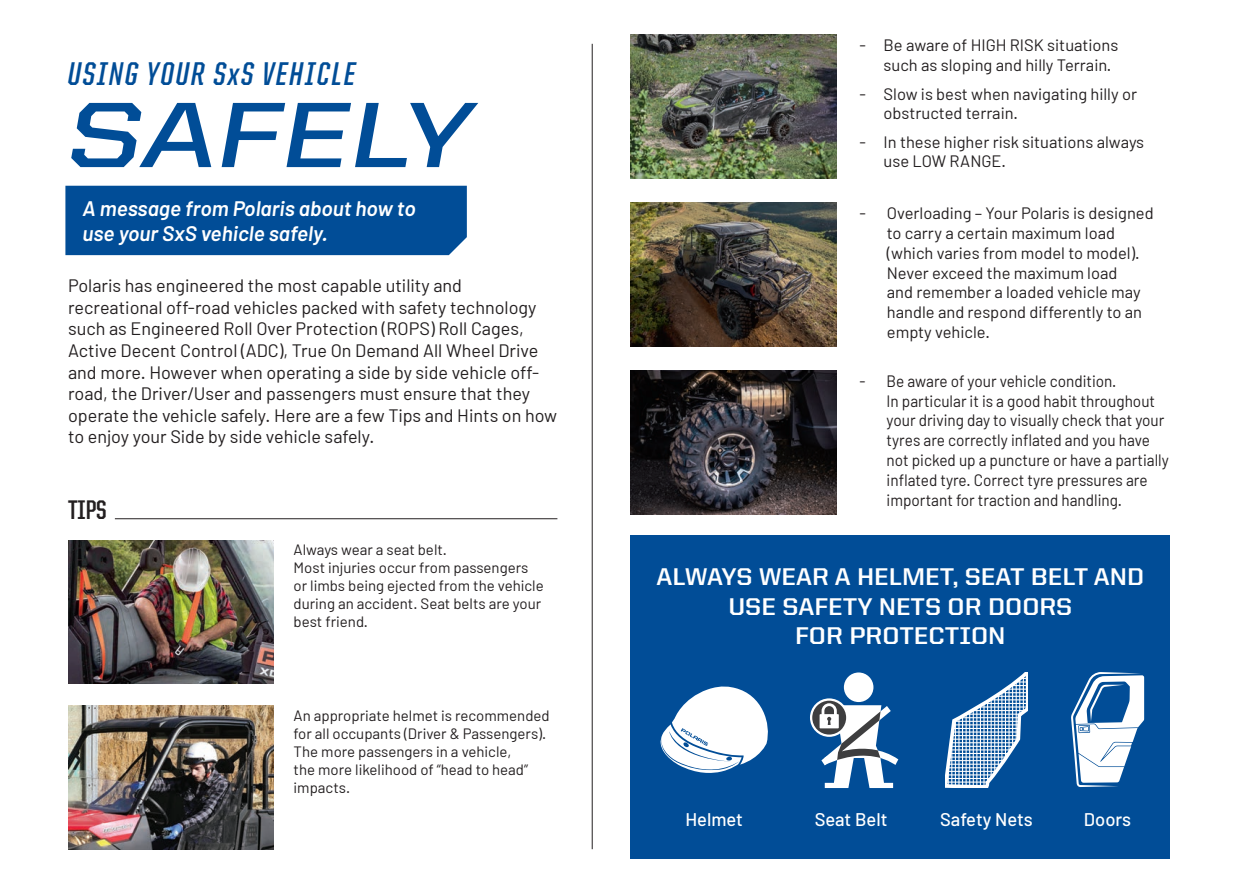
<style>
.page{position:relative;width:1234px;height:893px;background:#fff}
.page>*{position:absolute;margin:0;border:0;box-sizing:border-box;transform-origin:0 0}
.t1{font:700 93px "United Italic Semi Ext";color:#014d97}
.t2{font:700 33px "United Italic Cond";letter-spacing:.06em;color:#014d97}
.t3{font:700 27px "United Sans Cond";color:#231f20}
.t4{font:700 24.3px/29.1px "United Sans Reg";color:#fff;text-align:center;scale:1.1 1}
.t5{font:italic 600 21px/25.2px "Barlow";color:#fff}
.t6{font:500 18.3px "Barlow";color:#fff}
.t7{font:18px/21.6px "Barlow";color:#231f20}
.t8{font:16.5px/19.8px "Barlow";color:#231f20}
.t9{font:16.5px/19.8px "Barlow";color:#231f20;scale:.93 1}
.t10{font:15px/18px "Barlow";color:#231f20}
</style>
<div class="page">
<div style="left:65px;top:186px;width:402px;height:69px;background:#014d97"></div>
<img style="left:68px;top:540px;width:205px;height:144px">
<img style="left:630px;top:35px;width:205px;height:143px">
<img style="left:630px;top:203px;width:205px;height:143px">
<img style="left:630px;top:370px;width:205px;height:144px">
<img style="left:68px;top:706px;width:205px;height:143px">
<hr style="left:115px;top:518px;width:442px;height:1px;background:#231f20">
<hr style="left:591px;top:44px;width:1px;height:805px;background:#231f20">
<div style="left:630px;top:536px;width:539px;height:323px;background:#014d97"></div>
<svg style="left:660px;top:686px;width:108px;height:87px"></svg>
<svg style="left:945px;top:672px;width:82px;height:115px"></svg>
<svg style="left:1071px;top:672px;width:72px;height:115px"></svg>
<svg style="left:810px;top:672px;width:88px;height:116px"></svg>
<p class="t2" style="left:68px;top:57px;width:289px">USING YOUR SxS VEHICLE</p>
<p class="t1" style="left:68px;top:83px;width:404px">SAFELY</p>
<p class="t5" style="left:82px;top:195px;width:334px">A message from Polaris about how to use your SxS vehicle safely.</p>
<p class="t7" style="left:68px;top:275px;width:490px">Polaris has engineered the most capable utility and recreational off-road vehicles packed with safety technology such as Engineered Roll Over Protection (ROPS) Roll Cages, Active Decent Control (ADC), True On Demand All Wheel Drive and more. However when operating a side by side vehicle off&shy;road, the Driver/User and passengers must ensure that they operate the vehicle safely. Here are a few Tips and Hints on how to enjoy your Side by side vehicle safely.</p>
<p class="t3" style="left:68px;top:496px;width:40px">TIPS</p>
<p class="t10" style="left:293px;top:540px;width:251px">Always wear a seat belt.<br>Most injuries occur from passengers or limbs being ejected from the vehicle during an accident. Seat belts are your best friend.</p>
<p class="t10" style="left:293px;top:706px;width:257px">An appropriate helmet is recommended for all occupants (Driver &amp; Passengers).<br>The more passengers in a vehicle,<br>the more likelihood of “head to head” impacts.</p>
<p class="t8" style="left:883px;top:35px;width:236px;text-indent:-24px">- Be aware of HIGH RISK situations such as sloping and hilly Terrain.</p>
<p class="t8" style="left:883px;top:83px;width:255px;text-indent:-24px">- Slow is best when navigating hilly or obstructed terrain.</p>
<p class="t8" style="left:883px;top:131px;width:262px;text-indent:-24px">- In these higher risk situations always use LOW RANGE.</p>
<p class="t8" style="left:886px;top:203px;width:268px;text-indent:-27px">- Overloading – Your Polaris is designed to carry a certain maximum load (which varies from model to model).<br>Never exceed the maximum load<br>and remember a loaded vehicle may handle and respond differently to an empty vehicle.</p>
<p class="t9" style="left:886px;top:371px;width:305px;text-indent:-27px">- Be aware of your vehicle condition.<br>In particular it is a good habit throughout your driving day to visually check that your tyres are correctly inflated and you have not picked up a puncture or have a partially inflated tyre. Correct tyre pressures are important for traction and handling.</p>
<p class="t4" style="left:656px;top:562px;width:444px">ALWAYS WEAR A HELMET, SEAT BELT AND<br>USE SAFETY NETS OR DOORS<br>FOR PROTECTION</p>
<p class="t6" style="left:685px;top:808px;width:59px">Helmet</p>
<p class="t6" style="left:940px;top:808px;width:94px">Safety Nets</p>
<p class="t6" style="left:1083px;top:808px;width:49px">Doors</p>
<p class="t6" style="left:814px;top:808px;width:74px">Seat Belt</p>
</div>
